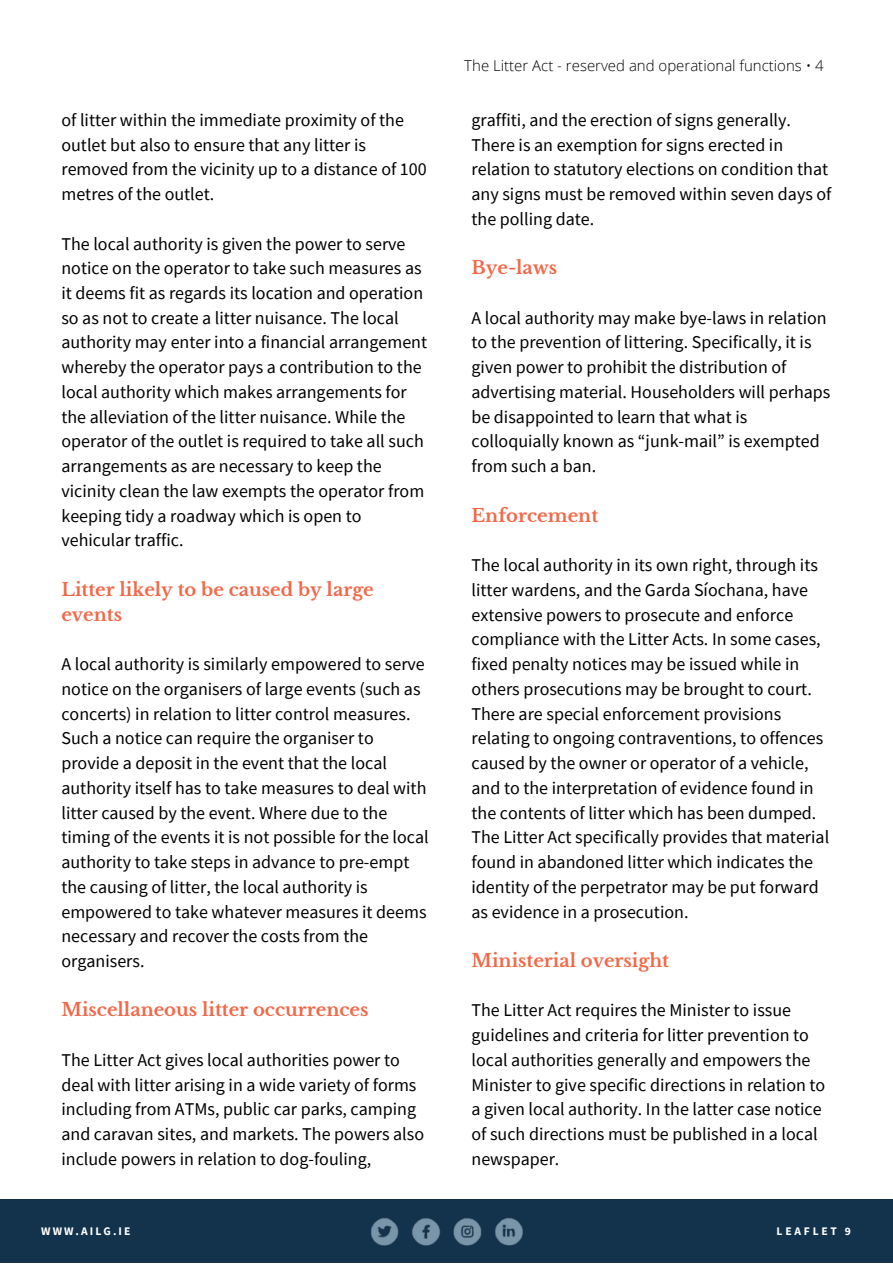
<style>
.page{position:relative;width:893px;height:1264px;background:#fff}
.page>*{position:absolute;margin:0;border:0;box-sizing:border-box;transform-origin:0 0}
.t1{font:18px/24.8px "Source Sans Pro";color:#000}
.t2{font:700 18px/24.8px "Libre Baskerville";color:#f26949}
.t3{font:300 15px "Open Sans";color:#000}
.t4{font:700 11.55px "Source Sans Pro";letter-spacing:.18em;color:#fff}
.t5{font:700 11.55px "Source Sans Pro";letter-spacing:.24em;color:#fff}
</style>
<div class="page">
<div style="left:0;top:1199px;width:892px;height:63px;background:#13334d"></div>
<img style="left:371px;top:1218px;width:152px;height:28px">
<p class="t1" style="left:61px;top:107px;width:367px">of litter within the immediate proximity of the outlet but also to ensure that any litter is removed from the vicinity up to a distance of 100 metres of the outlet.</p>
<p class="t1" style="left:61px;top:231px;width:367px">The local authority is given the power to serve notice on the operator to take such measures as it deems fit as regards its location and operation so as not to create a litter nuisance. The local authority may enter into a financial arrangement whereby the operator pays a contribution to the local authority which makes arrangements for the alleviation of the litter nuisance. While the operator of the outlet is required to take all such arrangements as are necessary to keep the vicinity clean the law exempts the operator from keeping tidy a roadway which is open to vehicular traffic.</p>
<p class="t2" style="left:61px;top:577px;width:314px">Litter likely to be caused by large events</p>
<p class="t1" style="left:61px;top:651px;width:369px">A local authority is similarly empowered to serve notice on the organisers of large events (such as concerts) in relation to litter control measures.<br>Such a notice can require the organiser to provide a deposit in the event that the local authority itself has to take measures to deal with litter caused by the event. Where due to the timing of the events it is not possible for the local authority to take steps in advance to pre-empt the causing of litter, the local authority is empowered to take whatever measures it deems necessary and recover the costs from the organisers.</p>
<p class="t2" style="left:61px;top:997px;width:308px">Miscellaneous litter occurrences</p>
<p class="t1" style="left:61px;top:1047px;width:364px">The Litter Act gives local authorities power to deal with litter arising in a wide variety of forms including from ATMs, public car parks, camping and caravan sites, and markets. The powers also include powers in relation to dog-fouling,</p>
<p class="t3" style="left:464px;top:55px;width:361px">The Litter Act - reserved and operational functions • 4</p>
<p class="t1" style="left:471px;top:107px;width:361px">graffiti, and the erection of signs generally.<br>There is an exemption for signs erected in relation to statutory elections on condition that any signs must be removed within seven days of the polling date.</p>
<p class="t2" style="left:471px;top:255px;width:87px">Bye-laws</p>
<p class="t1" style="left:471px;top:305px;width:360px">A local authority may make bye-laws in relation to the prevention of littering. Specifically, it is given power to prohibit the distribution of advertising material. Householders will perhaps be disappointed to learn that what is colloquially known as “junk-mail” is exempted from such a ban.</p>
<p class="t2" style="left:471px;top:503px;width:128px">Enforcement</p>
<p class="t1" style="left:471px;top:552px;width:359px">The local authority in its own right, through its litter wardens, and the Garda Síochana, have extensive powers to prosecute and enforce compliance with the Litter Acts. In some cases, fixed penalty notices may be issued while in others prosecutions may be brought to court.<br>There are special enforcement provisions relating to ongoing contraventions, to offences caused by the owner or operator of a vehicle, and to the interpretation of evidence found in the contents of litter which has been dumped.<br>The Litter Act specifically provides that material found in abandoned litter which indicates the identity of the perpetrator may be put forward as evidence in a prosecution.</p>
<p class="t2" style="left:471px;top:948px;width:199px">Ministerial oversight</p>
<p class="t1" style="left:471px;top:997px;width:355px">The Litter Act requires the Minister to issue guidelines and criteria for litter prevention to local authorities generally and empowers the Minister to give specific directions in relation to a given local authority. In the latter case notice of such directions must be published in a local newspaper.</p>
<p class="t4" style="left:41px;top:1223px;width:91px">WWW.AILG.IE</p>
<p class="t5" style="left:776px;top:1223px;width:76px">LEAFLET 9</p>
</div>
